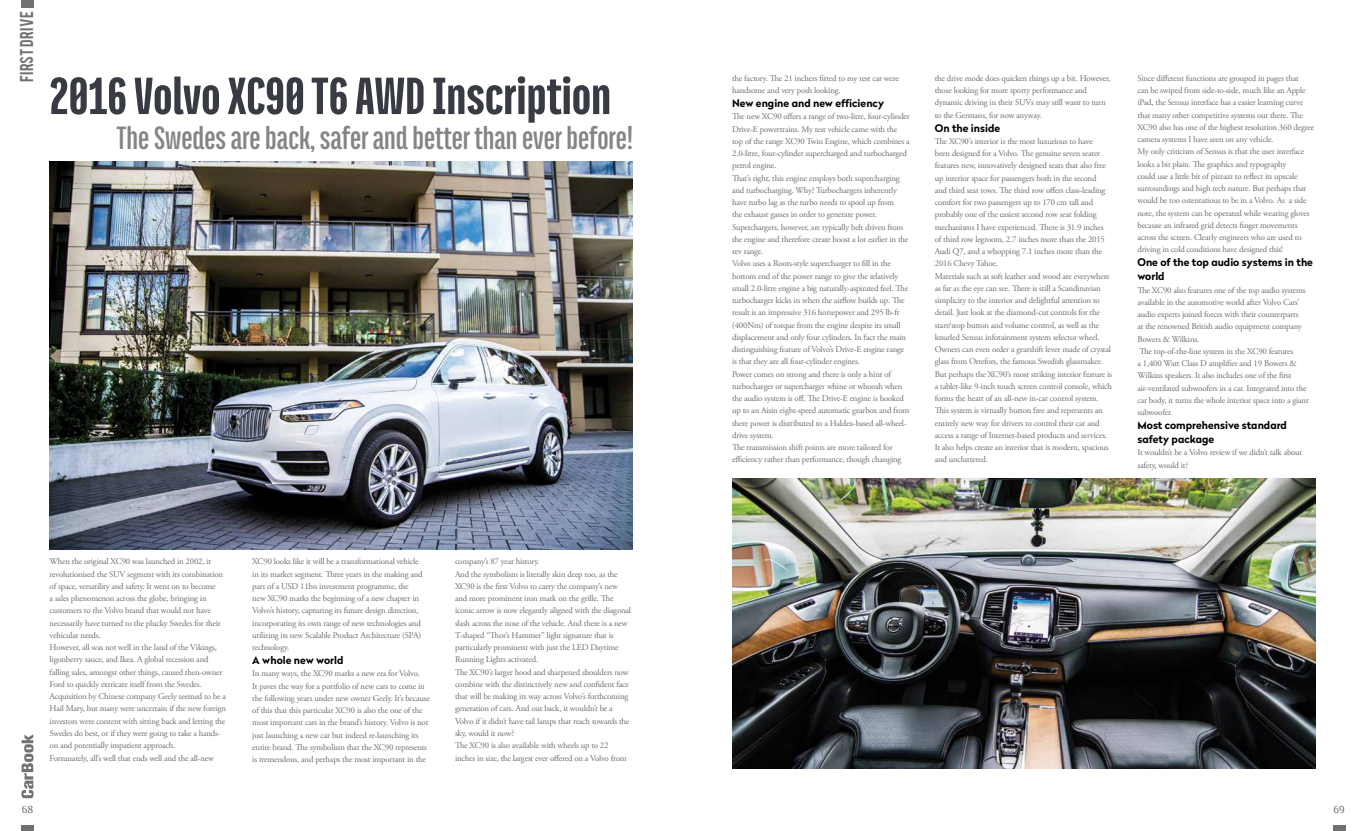
<style>
.page{position:relative;width:1365px;height:831px;background:#fff}
.page>*{position:absolute;margin:0;border:0;box-sizing:border-box;transform-origin:0 0}
.t1{font:900 56.88px "Titular";color:#393b44}
.t2{font:700 35px "Titular";color:#858583}
.t3{font:14.61px "Bebas";letter-spacing:.02em;color:#717073}
.t4{font:700 10.5px/14px "Radikal";color:#000}
.t5{font:10.5px "Philosopher";color:#717073}
.t6{font:8.75px/12.2px "Adobe Garamond Pro";letter-spacing:-.02em;color:#6d6c6f}
</style>
<div class="page">
<div style="left:21px;top:825px;width:12px;height:6px;background:#717073"></div>
<div style="left:1332px;top:825px;width:12px;height:6px;background:#717073"></div>
<svg style="left:21px;top:734px;width:13px;height:64px"></svg>
<img style="left:732px;top:479px;width:583px;height:290px">
<div style="left:21px;top:0;width:12px;height:7px;background:#717073"></div>
<img style="left:50px;top:161px;width:582px;height:389px">
<h3 class="t3" style="left:16px;top:82px;width:72px;rotate:-90deg">First Drive</h3>
<h1 class="t1" style="left:50px;top:67px;width:563px">2016 Volvo XC90 T6 AWD Inscription</h1>
<h2 class="t2" style="left:116px;top:121px;width:518px">The Swedes are back, safer and better than ever before!</h2>
<p class="t6" style="left:50px;top:556px;width:178px">When the original XC90 was launched in 2002, it revolutionised the SUV segment with its combination of space, versatility and safety. It went on to become<br>a sales phenomenon across the globe, bringing in customers to the Volvo brand that would not have necessarily have turned to the plucky Swedes for their vehicular needs.<br>However, all was not well in the land of the Vikings, ligonberry sauce, and Ikea. A global recession and falling sales, amongst other things, caused then-owner Ford to quickly extricate itself from the Swedes.<br>Acquisition by Chinese company Geely seemed to be a Hail Mary, but many were uncertain if the new foreign investors were content with sitting back and letting the Swedes do best, or if they were going to take a hands&shy;on and potentially impatient approach.<br>Fortunately, all’s well that ends well and the all-new</p>
<p class="t6" style="left:252px;top:556px;width:172px">XC90 looks like it will be a transformational vehicle in its market segment. Three years in the making and part of a USD 11bn investment programme, the new XC90 marks the beginning of a new chapter in Volvo’s history, capturing its future design direction, incorporating its own range of new technologies and utilizing its new Scalable Product Architecture (SPA) technology.</p>
<p class="t4" style="left:252px;top:653px;width:93px">A whole new world</p>
<p class="t6" style="left:252px;top:668px;width:179px">In many ways, the XC90 marks a new era for Volvo.<br>It paves the way for a portfolio of new cars to come in the following years under new owner Geely. It’s because of this that this particular XC90 is also the one of the most important cars in the brand’s history. Volvo is not just launching a new car but indeed re-launching its entire brand. The symbolism that the XC90 represents is tremendous, and perhaps the most important in the</p>
<p class="t6" style="left:455px;top:556px;width:177px">company’s 87 year history.<br>And the symbolism is literally skin deep too, as the XC90 is the first Volvo to carry the company’s new and more prominent iron mark on the grille. The iconic arrow is now elegantly aligned with the diagonal slash across the nose of the vehicle. And there is a new T-shaped “Thor’s Hammer” light signature that is particularly prominent with just the LED Daytime Running Lights activated.<br>The XC90’s larger hood and sharpened shoulders now combine with the distinctively new and confident face that will be making its way across Volvo’s forthcoming generation of cars. And out back, it wouldn’t be a Volvo if it didn’t have tail lamps that reach towards the sky, would it now?<br>The XC90 is also available with wheels up to 22 inches in size, the largest ever offered on a Volvo from</p>
<p class="t6" style="left:732px;top:72px;width:168px">the factory. The 21 inchers fitted to my test car were handsome and very posh looking.</p>
<p class="t4" style="left:732px;top:96px;width:153px">New engine and new efficiency</p>
<p class="t6" style="left:732px;top:111px;width:179px">The new XC90 offers a range of two-litre, four-cylinder Drive-E powertrains. My test vehicle came with the top of the range XC90 Twin Engine, which combines a 2.0-litre, four-cylinder supercharged and turbocharged petrol engine.<br>That’s right, this engine employs both supercharging and turbocharging. Why? Turbochargers inherently have turbo lag as the turbo needs to spool up from<br>the exhaust gasses in order to generate power.<br>Superchargers, however, are typically belt driven from the engine and therefore create boost a lot earlier in the rev range.<br>Volvo uses a Roots-style supercharger to fill in the bottom end of the power range to give the relatively small 2.0-litre engine a big naturally-aspirated feel. The turbocharger kicks in when the airflow builds up. The result is an impressive 316 horsepower and 295 lb-ft (400Nm) of torque from the engine despite its small displacement and only four cylinders. In fact the main distinguishing feature of Volvo’s Drive-E engine range is that they are all four-cylinder engines.<br>Power comes on strong and there is only a hint of turbocharger or supercharger whine or whoosh when the audio system is off. The Drive-E engine is hooked up to an Aisin eight-speed automatic gearbox and from there power is distributed to a Haldex-based all-wheel&shy;drive system.<br>The transmission shift points are more tailored for efficiency rather than performance, though changing</p>
<p class="t6" style="left:934px;top:72px;width:177px">the drive mode does quicken things up a bit. However, those looking for more sporty performance and dynamic driving in their SUVs may still want to turn to the Germans, for now anyway.</p>
<p class="t4" style="left:934px;top:120px;width:67px">On the inside</p>
<p class="t6" style="left:934px;top:135px;width:179px">The XC90’s interior is the most luxurious to have<br>been designed for a Volvo. The genuine seven seater features new, innovatively designed seats that also free up interior space for passengers both in the second<br>and third seat rows. The third row offers class-leading comfort for two passengers up to 170 cm tall and probably one of the easiest second row seat folding mechanisms I have experienced. There is 31.9 inches of third row legroom, 2.7 inches more than the 2015<br>Audi Q7, and a whopping 7.1 inches more than the 2016 Chevy Tahoe.<br>Materials such as soft leather and wood are everywhere as far as the eye can see. There is still a Scandinavian simplicity to the interior and delightful attention to detail. Just look at the diamond-cut controls for the start/stop button and volume control, as well as the knurled Sensus infotainment system selector wheel.<br>Owners can even order a gearshift lever made of crystal glass from Orrefors, the famous Swedish glassmaker.<br>But perhaps the XC90’s most striking interior feature is a tablet-like 9-inch touch screen control console, which forms the heart of an all-new in-car control system.<br>This system is virtually button free and represents an entirely new way for drivers to control their car and access a range of Internet-based products and services.<br>It also helps create an interior that is modern, spacious and uncluttered.</p>
<p class="t6" style="left:1137px;top:72px;width:178px">Since different functions are grouped in pages that<br>can be swiped from side-to-side, much like an Apple iPad, the Sensus interface has a easier learning curve that many other competitive systems out there. The XC90 also has one of the highest resolution 360 degree camera systems I have seen on any vehicle.<br>My only criticism of Sensus is that the user interface looks a bit plain. The graphics and typography<br>could use a little bit of pizzazz to reflect its upscale surroundings and high tech nature. But perhaps that would be too ostentatious to be in a Volvo. As a side note, the system can be operated while wearing gloves because an infrared grid detects finger movements across the screen. Clearly engineers who are used to driving in cold conditions have designed this!</p>
<p class="t4" style="left:1137px;top:255px;width:177px">One of the top audio systems in the world</p>
<p class="t6" style="left:1137px;top:284px;width:173px">The XC90 also features one of the top audio systems available in the automotive world after Volvo Cars’ audio experts joined forces with their counterparts<br>at the renowned British audio equipment company Bowers &amp; Wilkins.<br>The top-of-the-line system in the XC90 features<br>a 1,400 Watt Class D amplifier and 19 Bowers &amp; Wilkins speakers. It also includes one of the first air-ventilated subwoofers in a car. Integrated into the car body, it turns the whole interior space into a giant subwoofer.</p>
<p class="t4" style="left:1137px;top:418px;width:151px">Most comprehensive standard safety package</p>
<p class="t6" style="left:1137px;top:447px;width:166px">It wouldn’t be a Volvo review if we didn’t talk about safety, would it?</p>
<p class="t5" style="left:22px;top:804px;width:13px">68</p>
<p class="t5" style="left:1333px;top:804px;width:13px">69</p>
</div>
